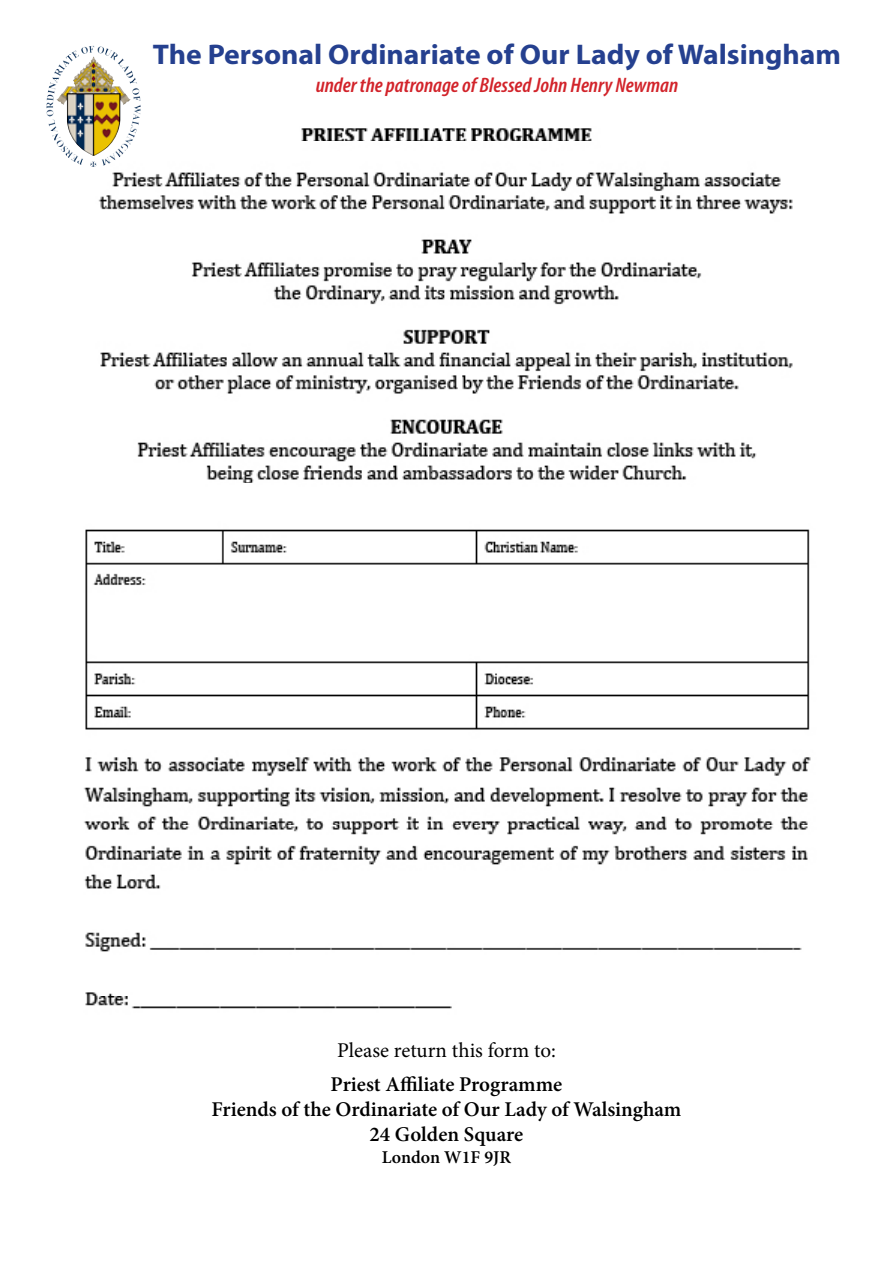
<style>
.page{position:relative;width:893px;height:1263px;background:#fff}
.page>*{position:absolute;margin:0;border:0;box-sizing:border-box;transform-origin:0 0}
.t1{font:700 28.5px "Myriad Pro";color:#25408f;scale:1.04 1}
.t2{font:600 21px/25.2px "Minion Pro";color:#000;text-align:center}
.t3{font:italic 600 condensed 21px "Myriad Pro";color:#d2232a;scale:1.04 1}
.t4{font:21px "Minion Pro";color:#000}
.t5{font:600 18px "Minion Pro";color:#000}
</style>
<div class="page">
<img style="left:48px;top:121px;width:763px;height:888px">
<img style="left:65px;top:46px;width:53px;height:16px">
<h1 class="t1" style="left:153px;top:36px;width:663px">The Personal Ordinariate of Our Lady of Walsingham</h1>
<p class="t3" style="left:316px;top:72px;width:350px">under the patronage of Blessed John Henry Newman</p>
<p class="t4" style="left:337px;top:1036px;width:220px">Please return this form to:</p>
<p class="t2" style="left:211px;top:1071px;width:471px">Priest Affiliate Programme<br>Friends of the Ordinariate of Our Lady of Walsingham<br>24 Golden Square</p>
<p class="t5" style="left:382px;top:1145px;width:131px">London W1F 9JR</p>
</div>
